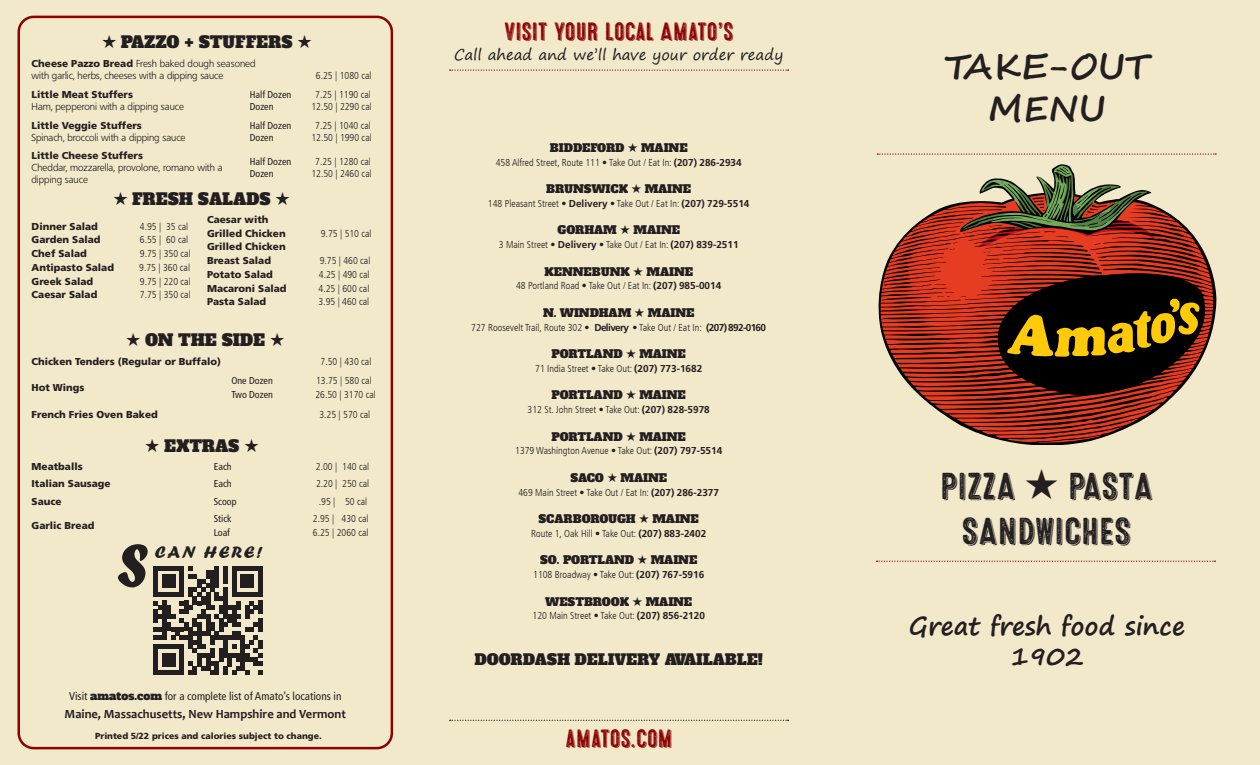
<style>
.page{position:relative;width:1260px;height:765px;background:#f2e8ca}
.page>*{position:absolute;margin:0;border:0;box-sizing:border-box;transform-origin:0 0}
.body_frut_8_5_12{font:62.75px "Forte";color:#231f20}
.t1{font:37.5px "Microbrew Three D";color:#231f20}
.t2{font:700 35px "Segoe Script";color:#231f20}
.t3{font:25px "Microbrew Three D";letter-spacing:-.01em;color:#8b0202}
.t4{font:700 25px/30px "Segoe Print";color:#231f20;text-align:center}
.body_frut_8_5_12-2{font:17.5px "Forte";letter-spacing:.1em;color:#231f20}
.t5{font:16.25px "Alfa Slab One";color:#231f20}
.t6{font:15px "Segoe Print";color:#231f20}
.t7{font:15px "Alfa Slab One";color:#231f20}
.body_frut_black_8_9{font:700 12.5px "Candara";color:#231f20}
.t8{font:11.25px "Alfa Slab One";color:#231f20}
.body_frut_black_8_9-2{font:condensed 11.25px "Frutiger LT Std";color:#231f20}
.t9{font:300 condensed 10px "Frutiger LT";color:#231f20}
.t10{font:900 10px "Frutiger LT Pro";color:#231f20}
.t11{font:300 10px/12px "Frutiger BQ";color:#231f20}
.t12{font:condensed 10px "Frutiger LT Std";color:#231f20}
.t13{font:900 8.75px "Frutiger LT Pro";color:#231f20}
.s1{font-family:"USF Stars A"}
.s2{font-family:"Frutiger LT Pro";font-weight:900}
.s3{font-family:"Alfa Slab One";font-stretch:normal}
.s4{font-family:"Frutiger LT Pro";font-weight:700;font-stretch:normal}
</style>
<div class="page">
<div style="left:18px;top:16px;width:375px;height:733px;border:2px solid #8b0202;border-radius:15px"></div>
<svg style="left:154px;top:566px;width:108px;height:109px"></svg>
<svg style="left:450px;top:720px;width:339px;height:1px"></svg>
<svg style="left:877px;top:561px;width:338px;height:1px"></svg>
<svg style="left:877px;top:153px;width:339px;height:2px"></svg>
<svg style="left:879px;top:164px;width:336px;height:279px"></svg>
<svg style="left:450px;top:70px;width:339px;height:1px"></svg>
<p class="t5" style="left:102px;top:32px;width:211px"><span class="s1">A</span> PAZZO + STUFFERS <span class="s1">A</span></p>
<p class="t11" style="left:32px;top:58px;width:226px"><span class="s2">Cheese Pazzo Bread</span> Fresh baked dough seasoned</p>
<p class="t11" style="left:32px;top:70px;width:193px">with garlic, herbs, cheeses with a dipping sauce</p>
<p class="t9" style="left:316px;top:70px;width:57px">6.25 | 1080 cal</p>
<p class="t10" style="left:32px;top:88px;width:103px">Little Meat Stuffers</p>
<p class="t11" style="left:32px;top:100px;width:154px">Ham, pepperoni with a dipping sauce</p>
<p class="t12" style="left:250px;top:88px;width:43px">Half Dozen</p>
<p class="t9" style="left:315px;top:88px;width:57px">7.25 | 1190 cal</p>
<p class="t12" style="left:250px;top:100px;width:25px">Dozen</p>
<p class="t9" style="left:311px;top:100px;width:62px">12.50 | 2290 cal</p>
<p class="t10" style="left:32px;top:119px;width:112px">Little Veggie Stuffers</p>
<p class="t11" style="left:32px;top:131px;width:155px">Spinach, broccoli with a dipping sauce</p>
<p class="t12" style="left:250px;top:120px;width:43px">Half Dozen</p>
<p class="t9" style="left:315px;top:120px;width:57px">7.25 | 1040 cal</p>
<p class="t12" style="left:250px;top:132px;width:25px">Dozen</p>
<p class="t9" style="left:311px;top:132px;width:62px">12.50 | 1990 cal</p>
<p class="t10" style="left:32px;top:150px;width:113px">Little Cheese Stuffers</p>
<p class="t11" style="left:32px;top:162px;width:193px">Cheddar, mozzarella, provolone, romano with a dipping sauce</p>
<p class="t12" style="left:250px;top:156px;width:43px">Half Dozen</p>
<p class="t9" style="left:315px;top:156px;width:57px">7.25 | 1280 cal</p>
<p class="t12" style="left:250px;top:168px;width:25px">Dozen</p>
<p class="t9" style="left:311px;top:168px;width:62px">12.50 | 2460 cal</p>
<p class="t5" style="left:113px;top:188px;width:178px"><span class="s1">A</span> FRESH SALADS <span class="s1">A</span></p>
<p class="t10" style="left:207px;top:213px;width:63px">Caesar with</p>
<p class="t10" style="left:207px;top:227px;width:80px">Grilled Chicken</p>
<p class="t9" style="left:321px;top:227px;width:52px">9.75 | 510 cal</p>
<p class="t10" style="left:207px;top:241px;width:80px">Grilled Chicken</p>
<p class="t10" style="left:207px;top:255px;width:66px">Breast Salad</p>
<p class="t9" style="left:320px;top:255px;width:52px">9.75 | 460 cal</p>
<p class="t10" style="left:207px;top:268px;width:67px">Potato Salad</p>
<p class="t9" style="left:319px;top:269px;width:52px">4.25 | 490 cal</p>
<p class="t10" style="left:207px;top:282px;width:81px">Macaroni Salad</p>
<p class="t9" style="left:319px;top:282px;width:52px">4.25 | 600 cal</p>
<p class="t10" style="left:207px;top:296px;width:61px">Pasta Salad</p>
<p class="t9" style="left:318px;top:296px;width:52px">3.95 | 460 cal</p>
<p class="t5" style="left:126px;top:329px;width:160px"><span class="s1">A</span> ON THE SIDE <span class="s1">A</span></p>
<p class="t10" style="left:32px;top:356px;width:191px">Chicken Tenders (Regular or Buffalo)</p>
<p class="t9" style="left:321px;top:356px;width:52px">7.50 | 430 cal</p>
<p class="t10" style="left:32px;top:381px;width:55px">Hot Wings</p>
<p class="t10" style="left:32px;top:220px;width:68px">Dinner Salad</p>
<p class="t9" style="left:140px;top:221px;width:50px">4.95 | 35 cal</p>
<p class="t10" style="left:32px;top:234px;width:71px">Garden Salad</p>
<p class="t9" style="left:140px;top:234px;width:50px">6.55 | 60 cal</p>
<p class="t10" style="left:32px;top:248px;width:57px">Chef Salad</p>
<p class="t9" style="left:140px;top:248px;width:52px">9.75 | 350 cal</p>
<p class="t10" style="left:32px;top:261px;width:84px">Antipasto Salad</p>
<p class="t9" style="left:139px;top:262px;width:52px">9.75 | 360 cal</p>
<p class="t10" style="left:32px;top:275px;width:63px">Greek Salad</p>
<p class="t9" style="left:140px;top:276px;width:52px">9.75 | 220 cal</p>
<p class="t10" style="left:32px;top:289px;width:67px">Caesar Salad</p>
<p class="t9" style="left:140px;top:289px;width:52px">7.75 | 350 cal</p>
<p class="t12" style="left:231px;top:375px;width:43px">One Dozen</p>
<p class="t9" style="left:316px;top:375px;width:57px">13.75 | 580 cal</p>
<p class="t12" style="left:231px;top:388px;width:43px">Two Dozen</p>
<p class="t9" style="left:315px;top:388px;width:62px">26.50 | 3170 cal</p>
<p class="t10" style="left:32px;top:409px;width:128px">French Fries Oven Baked</p>
<p class="t9" style="left:319px;top:409px;width:52px">3.25 | 570 cal</p>
<p class="t5" style="left:145px;top:435px;width:115px"><span class="s1">A</span> EXTRAS <span class="s1">A</span></p>
<p class="t10" style="left:32px;top:460px;width:53px">Meatballs</p>
<p class="t12" style="left:214px;top:460px;width:19px">Each</p>
<p class="t9" style="left:316px;top:460px;width:55px">2.00 | 140 cal</p>
<p class="t10" style="left:32px;top:478px;width:81px">Italian Sausage</p>
<p class="t12" style="left:214px;top:478px;width:19px">Each</p>
<p class="t9" style="left:316px;top:478px;width:55px">2.20 | 250 cal</p>
<p class="t10" style="left:32px;top:495px;width:31px">Sauce</p>
<p class="t12" style="left:214px;top:495px;width:24px">Scoop</p>
<p class="t9" style="left:319px;top:495px;width:50px">.95 | 50 cal</p>
<p class="t10" style="left:32px;top:519px;width:64px">Garlic Bread</p>
<p class="t12" style="left:214px;top:513px;width:19px">Stick</p>
<p class="t9" style="left:313px;top:513px;width:57px">2.95 | 430 cal</p>
<p class="t12" style="left:214px;top:527px;width:18px">Loaf</p>
<p class="t9" style="left:313px;top:527px;width:57px">6.25 | 2060 cal</p>
<p class="body_frut_8_5_12" style="left:116px;top:529px;width:34px">S</p>
<p class="body_frut_8_5_12-2" style="left:155px;top:542px;width:110px">CAN HERE!</p>
<p class="body_frut_black_8_9-2" style="left:69px;top:689px;width:274px">Visit <span class="s3">amatos.com</span> for a complete list of Amato’s locations in</p>
<p class="body_frut_black_8_9" style="left:65px;top:706px;width:283px">Maine, Massachusetts, New Hampshire and Vermont</p>
<p class="t13" style="left:95px;top:731px;width:228px">Printed 5/22 prices and calories subject to change.</p>
<p class="t3" style="left:504px;top:17px;width:231px">VISIT YOUR LOCAL AMATO’S</p>
<p class="t6" style="left:454px;top:41px;width:330px">Call ahead and we’ll have your order ready</p>
<p class="t8" style="left:550px;top:140px;width:139px">BIDDEFORD <span class="s1">A</span> MAINE</p>
<p class="t9" style="left:496px;top:156px;width:247px">458 Alfred Street, Route 111 • Take Out / Eat In: <span class="s4">(207) 286-2934</span></p>
<p class="t8" style="left:546px;top:181px;width:146px">BRUNSWICK <span class="s1">A</span> MAINE</p>
<p class="t9" style="left:488px;top:198px;width:263px">148 Pleasant Street • <span class="s4">Delivery</span> • Take Out / Eat In: <span class="s4">(207) 729-5514</span></p>
<p class="t8" style="left:558px;top:223px;width:124px">GORHAM <span class="s1">A</span> MAINE</p>
<p class="t9" style="left:499px;top:239px;width:241px">3 Main Street • <span class="s4">Delivery</span> • Take Out / Eat In: <span class="s4">(207) 839-2511</span></p>
<p class="t8" style="left:545px;top:264px;width:150px">KENNEBUNK <span class="s1">A</span> MAINE</p>
<p class="t9" style="left:516px;top:280px;width:207px">48 Portland Road • Take Out / Eat In: <span class="s4">(207) 985-0014</span></p>
<p class="t8" style="left:543px;top:305px;width:153px">N. WINDHAM <span class="s1">A</span> MAINE</p>
<p class="t9" style="left:471px;top:321px;width:296px">727 Roosevelt Trail, Route 302 • <span class="s4">Delivery</span> • Take Out / Eat In: <span class="s4">(207)892-0160</span></p>
<p class="t8" style="left:552px;top:346px;width:136px">PORTLAND <span class="s1">A</span> MAINE</p>
<p class="t9" style="left:535px;top:363px;width:169px">71 India Street • Take Out: <span class="s4">(207) 773-1682</span></p>
<p class="t8" style="left:552px;top:388px;width:136px">PORTLAND <span class="s1">A</span> MAINE</p>
<p class="t9" style="left:528px;top:404px;width:184px">312 St. John Street • Take Out: <span class="s4">(207) 828-5978</span></p>
<p class="t8" style="left:552px;top:429px;width:136px">PORTLAND <span class="s1">A</span> MAINE</p>
<p class="t9" style="left:515px;top:445px;width:209px">1379 Washington Avenue • Take Out: <span class="s4">(207) 797-5514</span></p>
<p class="t8" style="left:570px;top:470px;width:98px">SACO <span class="s1">A</span> MAINE</p>
<p class="t9" style="left:518px;top:486px;width:202px">469 Main Street • Take Out / Eat In: <span class="s4">(207) 286-2377</span></p>
<p class="t8" style="left:539px;top:511px;width:162px">SCARBOROUGH <span class="s1">A</span> MAINE</p>
<p class="t9" style="left:531px;top:528px;width:177px">Route 1, Oak Hill • Take Out: <span class="s4">(207) 883-2402</span></p>
<p class="t8" style="left:540px;top:553px;width:159px">SO. PORTLAND <span class="s1">A</span> MAINE</p>
<p class="t9" style="left:533px;top:569px;width:173px">1108 Broadway • Take Out: <span class="s4">(207) 767-5916</span></p>
<p class="t8" style="left:545px;top:594px;width:149px">WESTBROOK <span class="s1">A</span> MAINE</p>
<p class="t9" style="left:533px;top:610px;width:174px">120 Main Street • Take Out: <span class="s4">(207) 856-2120</span></p>
<p class="t7" style="left:474px;top:649px;width:290px">DOORDASH DELIVERY AVAILABLE!</p>
<p class="t3" style="left:565px;top:725px;width:109px">AMATOS.COM</p>
<p class="t2" style="left:944px;top:39px;width:207px">TAKE-OUT</p>
<p class="t2" style="left:988px;top:81px;width:119px">MENU</p>
<p class="t1" style="left:940px;top:465px;width:215px">PIZZA <span class="s1">A</span> PASTA</p>
<p class="t1" style="left:962px;top:510px;width:171px">SANDWICHES</p>
<p class="t4" style="left:909px;top:610px;width:278px">Great fresh food since<br>1902</p>
</div>
